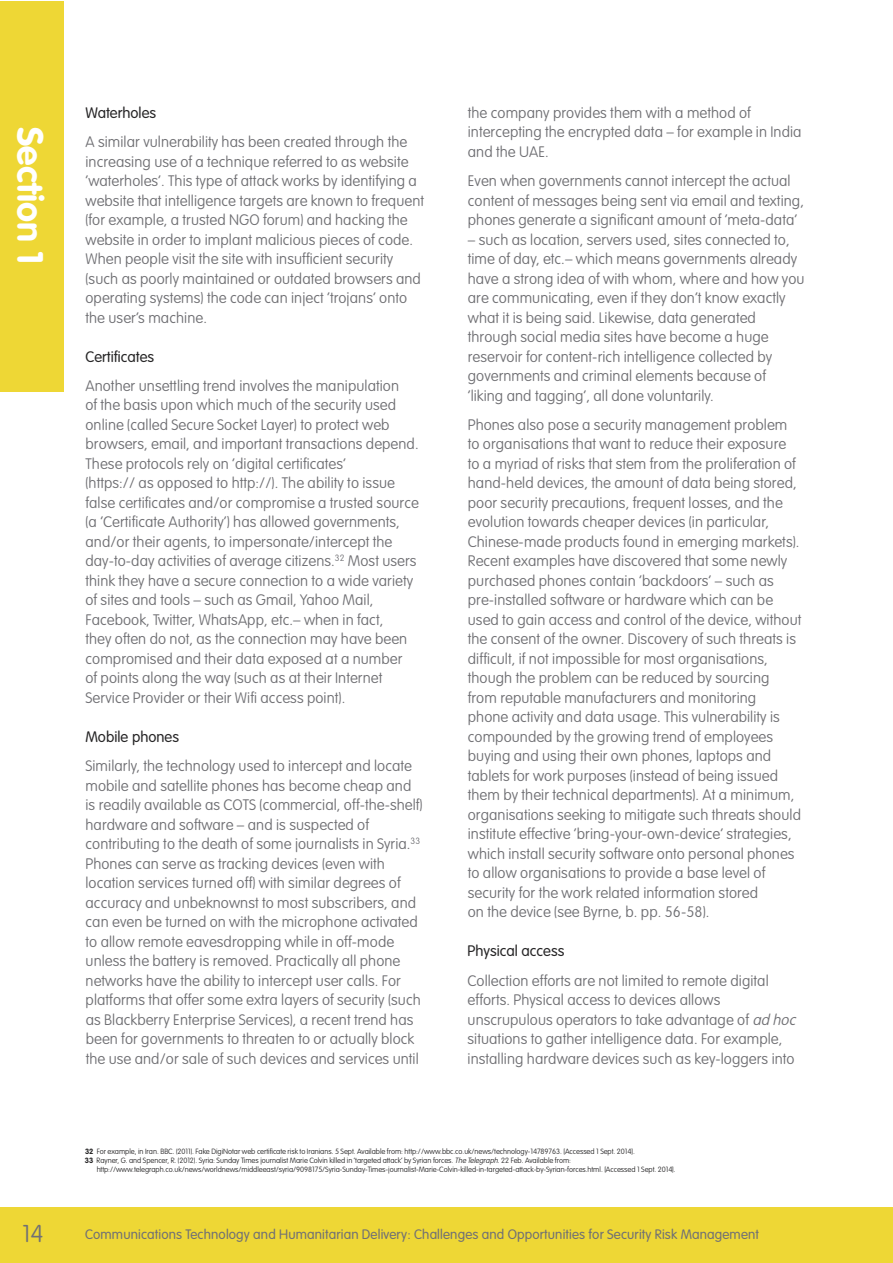
<style>
.page{position:relative;width:893px;height:1263px;background:#fff}
.page>*{position:absolute;margin:0;border:0;box-sizing:border-box;transform-origin:0 0}
.t1{font:700 36px "VAG Rounded Std";letter-spacing:.005em;color:#fff}
.t2{font:100 24px "VAG Rounded Std";color:#707074}
.t3{font:100 15px/19.5px "VAG Rounded Std";letter-spacing:.005em;color:#707074}
.t4{font:300 15px "VAG Rounded Std";color:#272627}
.t5{font:300 13.5px "VAG Rounded Std";letter-spacing:.01em;color:#707074}
.t6{font:100 7.5px/9px "VAG Rounded Std";letter-spacing:-.005em;color:#272627}
.s1{font-style:italic}
.s2{font-weight:700}
</style>
<div class="page">
<div style="left:0;top:1208px;width:892px;height:55px;background:#eed735"></div>
<div style="left:0;top:1px;width:64px;height:390px;background:#eed735"></div>
<h1 class="t1" style="left:51px;top:127px;width:139px;rotate:90deg">Section 1</h1>
<p class="t4" style="left:85px;top:104px;width:72px">Waterholes</p>
<p class="t3" style="left:85px;top:133px;width:340px">A similar vulnerability has been created through the increasing use of a technique referred to as website ‘waterholes’. This type of attack works by identifying a website that intelligence targets are known to frequent (for example, a trusted NGO forum) and hacking the website in order to implant malicious pieces of code.<br>When people visit the site with insufficient security (such as poorly maintained or outdated browsers and operating systems) the code can inject ‘trojans’ onto the user’s machine.</p>
<p class="t4" style="left:85px;top:348px;width:70px">Certificates</p>
<p class="t3" style="left:85px;top:376px;width:335px">Another unsettling trend involves the manipulation<br>of the basis upon which much of the security used online (called Secure Socket Layer) to protect web browsers, email, and important transactions depend.<br>These protocols rely on ‘digital certificates’<br>(https:// as opposed to http://). The ability to issue false certificates and/or compromise a trusted source (a ‘Certificate Authority’) has allowed governments, and/or their agents, to impersonate/intercept the day-to-day activities of average citizens.<sup>32</sup> Most users think they have a secure connection to a wide variety of sites and tools – such as Gmail, Yahoo Mail, Facebook, Twitter, WhatsApp, etc.– when in fact,<br>they often do not, as the connection may have been compromised and their data exposed at a number<br>of points along the way (such as at their Internet Service Provider or their Wifi access point).</p>
<p class="t4" style="left:85px;top:728px;width:95px">Mobile phones</p>
<p class="t3" style="left:85px;top:757px;width:339px">Similarly, the technology used to intercept and locate mobile and satellite phones has become cheap and is readily available as COTS (commercial, off-the-shelf) hardware and software – and is suspected of contributing to the death of some journalists in Syria.<sup>33<br></sup>Phones can serve as tracking devices (even with location services turned off) with similar degrees of accuracy and unbeknownst to most subscribers, and can even be turned on with the microphone activated to allow remote eavesdropping while in off-mode unless the battery is removed. Practically all phone networks have the ability to intercept user calls. For platforms that offer some extra layers of security (such as Blackberry Enterprise Services), a recent trend has been for governments to threaten to or actually block the use and/or sale of such devices and services until</p>
<p class="t3" style="left:468px;top:103px;width:335px">the company provides them with a method of intercepting the encrypted data – for example in India and the UAE.</p>
<p class="t3" style="left:468px;top:172px;width:338px">Even when governments cannot intercept the actual content of messages being sent via email and texting, phones generate a significant amount of ‘meta-data’</p>
<p class="t3" style="left:468px;top:230px;width:338px">– such as location, servers used, sites connected to, time of day, etc.– which means governments already have a strong idea of with whom, where and how you are communicating, even if they don’t know exactly what it is being said. Likewise, data generated through social media sites have become a huge reservoir for content-rich intelligence collected by governments and criminal elements because of ‘liking and tagging’, all done voluntarily.</p>
<p class="t3" style="left:468px;top:415px;width:335px">Phones also pose a security management problem to organisations that want to reduce their exposure to a myriad of risks that stem from the proliferation of hand-held devices, the amount of data being stored, poor security precautions, frequent losses, and the evolution towards cheaper devices (in particular, Chinese-made products found in emerging markets).<br>Recent examples have discovered that some newly purchased phones contain ‘backdoors’ – such as pre-installed software or hardware which can be used to gain access and control of the device, without the consent of the owner. Discovery of such threats is difficult, if not impossible for most organisations, though the problem can be reduced by sourcing from reputable manufacturers and monitoring<br>phone activity and data usage. This vulnerability is compounded by the growing trend of employees buying and using their own phones, laptops and tablets for work purposes (instead of being issued them by their technical departments). At a minimum, organisations seeking to mitigate such threats should institute effective ‘bring-your-own-device’ strategies, which install security software onto personal phones to allow organisations to provide a base level of security for the work related information stored<br>on the device (see Byrne, b. pp. 56-58).</p>
<p class="t4" style="left:468px;top:943px;width:98px">Physical access</p>
<p class="t3" style="left:467px;top:971px;width:333px">Collection efforts are not limited to remote digital efforts. Physical access to devices allows unscrupulous operators to take advantage of <span class="s1">ad hoc </span>situations to gather intelligence data. For example, installing hardware devices such as key-loggers into</p>
<p class="t6" style="left:85px;top:1147px;width:551px"><span class="s2">32</span> For example, in Iran. BBC. (2011). Fake DigiNotar web certificate risk to Iranians. 5 Sept. Available from: http://www.bbc.co.uk/news/technology-14789763. [Accessed 1 Sept. 2014].<br><span class="s2">33</span> Rayner, G. and Spencer, R. (2012). Syria: Sunday Times journalist Marie Colvin killed in ‘targeted attack’ by Syrian forces. <span class="s1">The Telegraph</span>. 22 Feb. Available from:</p>
<p class="t6" style="left:97px;top:1165px;width:581px">http://www.telegraph.co.uk/news/worldnews/middleeast/syria/9098175/Syria-Sunday-Times-journalist-Marie-Colvin-killed-in-targeted-attack-by-Syrian-forces.html. [Accessed 1 Sept. 2014].</p>
<h2 class="t2" style="left:22px;top:1220px;width:23px">14</h2>
<p class="t5" style="left:85px;top:1226px;width:675px">Communications Technology and Humanitarian Delivery: Challenges and Opportunities for Security Risk Management</p>
</div>
